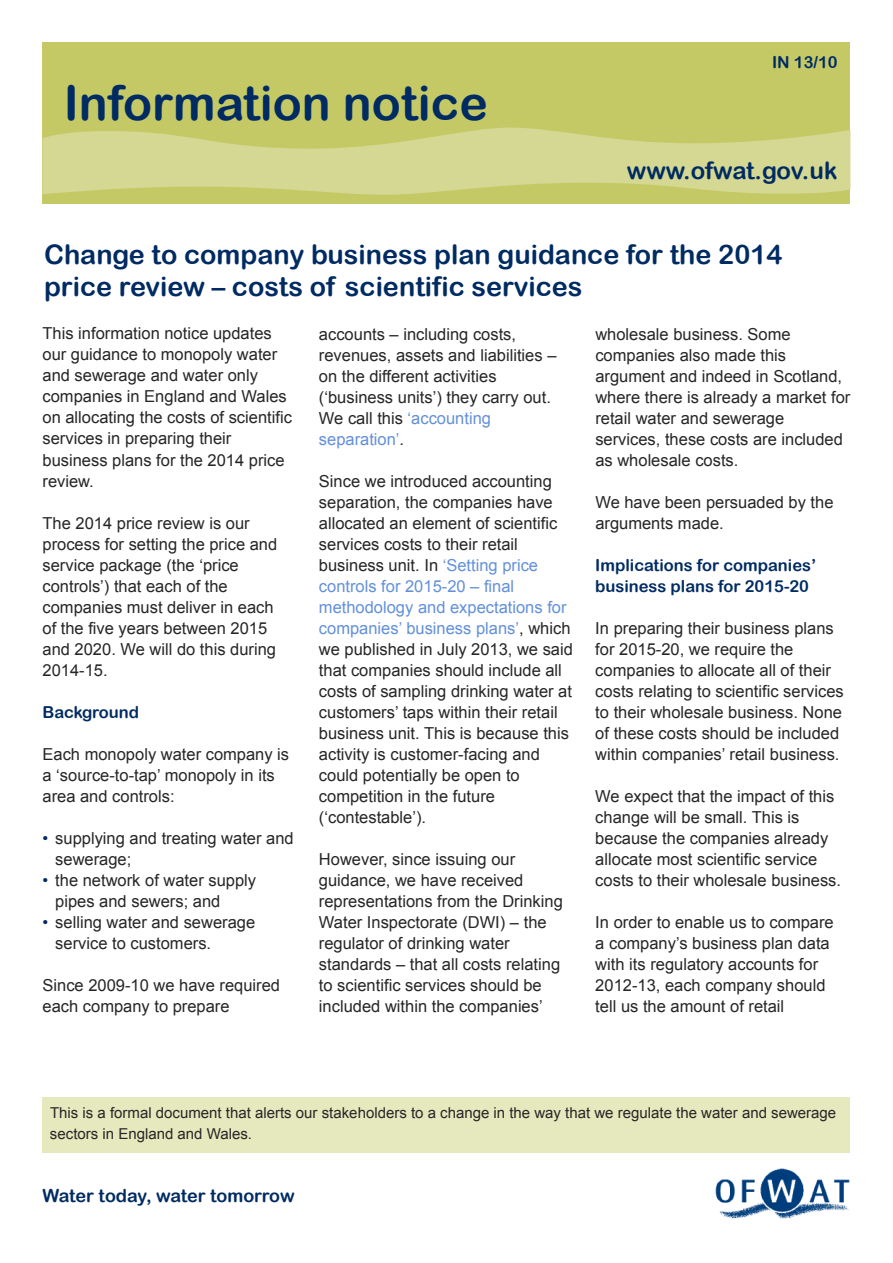
<style>
.page{position:relative;width:893px;height:1263px;background:#fff}
.page>*{position:absolute;margin:0;border:0;box-sizing:border-box;transform-origin:0 0}
.t1{font:48px "Arial Rounded MT Bold";color:#002b62}
.t2{font:27px/32.4px "Arial Rounded MT Bold";color:#002b62}
.t3{font:24px "Arial Rounded MT Bold";color:#002b62}
.t4{font:18px "Arial Rounded MT Bold";color:#002b62}
.t5{font:16.5px/21px "Arial";color:#272627}
.t6{font:16.5px/21px "Arial Rounded MT Bold";color:#002b62}
.t7{font:15px/21px "Arial";color:#272627}
.s1{color:#002b62}
.s2{color:#6390d9}
</style>
<div class="page">
<img style="left:715px;top:1168px;width:135px;height:51px">
<div style="left:43px;top:43px;width:807px;height:161px;background:#c4c966"></div>
<svg style="left:43px;top:127px;width:807px;height:68px;fill:#d5d892"></svg>
<div style="left:43px;top:1097px;width:807px;height:55px;background:#e6e8bd"></div>
<h1 class="t1" style="left:64px;top:75px;width:426px">Information notice</h1>
<h1 class="t6" style="left:772px;top:51px;width:67px">IN 13/10</h1>
<h3 class="t3" style="left:627px;top:156px;width:212px">www.ofwat.gov.uk</h3>
<h1 class="t2" style="left:44px;top:237px;width:740px">Change to company business plan guidance for the 2014 price review – costs of scientific services</h1>
<p class="t5" style="left:43px;top:323px;width:251px">This information notice updates our guidance to monopoly water and sewerage and water only companies in England and Wales on allocating the costs of scientific services in preparing their business plans for the 2014 price review.</p>
<p class="t5" style="left:43px;top:512px;width:236px">The 2014 price review is our process for setting the price and service package (the ‘price controls’) that each of the companies must deliver in each of the five years between 2015 and 2020. We will do this during<br>2014-15.</p>
<h2 class="t6" style="left:43px;top:701px;width:98px">Background</h2>
<p class="t5" style="left:43px;top:743px;width:248px">Each monopoly water company is a ‘source-to-tap’ monopoly in its area and controls:</p>
<p class="t5" style="left:55px;top:827px;width:240px;text-indent:-13px"><span class="s1">•</span> supplying and treating water and sewerage;</p>
<p class="t5" style="left:55px;top:869px;width:202px;text-indent:-13px"><span class="s1">•</span> the network of water supply pipes and sewers; and</p>
<p class="t5" style="left:55px;top:911px;width:201px;text-indent:-13px"><span class="s1">•</span> selling water and sewerage service to customers.</p>
<p class="t5" style="left:43px;top:974px;width:239px">Since 2009-10 we have required each company to prepare</p>
<p class="t5" style="left:319px;top:323px;width:239px">accounts – including costs, revenues, assets and liabilities – on the different activities (‘business units’) they carry out.<br>We call this <span class="s2">‘accounting separation’</span>.</p>
<p class="t5" style="left:319px;top:470px;width:256px">Since we introduced accounting separation, the companies have allocated an element of scientific services costs to their retail business unit. In <span class="s2">‘Setting price controls for 2015-20 – final methodology and expectations for companies’ business plans’</span>, which we published in July 2013, we said that companies should include all costs of sampling drinking water at customers’ taps within their retail business unit. This is because this activity is customer-facing and could potentially be open to competition in the future (‘contestable’).</p>
<p class="t5" style="left:319px;top:848px;width:245px">However, since issuing our guidance, we have received representations from the Drinking<br>Water Inspectorate (DWI) – the regulator of drinking water standards – that all costs relating to scientific services should be included within the companies’</p>
<p class="t5" style="left:595px;top:323px;width:256px">wholesale business. Some companies also made this argument and indeed in Scotland, where there is already a market for retail water and sewerage services, these costs are included as wholesale costs.</p>
<p class="t5" style="left:595px;top:491px;width:240px">We have been persuaded by the arguments made.</p>
<h2 class="t6" style="left:595px;top:554px;width:222px">Implications for companies’ business plans for 2015-20</h2>
<p class="t5" style="left:595px;top:617px;width:250px">In preparing their business plans for 2015-20, we require the companies to allocate all of their costs relating to scientific services to their wholesale business. None of these costs should be included within companies’ retail business.</p>
<p class="t5" style="left:595px;top:785px;width:247px">We expect that the impact of this change will be small. This is because the companies already allocate most scientific service costs to their wholesale business.</p>
<p class="t5" style="left:595px;top:911px;width:240px">In order to enable us to compare a company’s business plan data with its regulatory accounts for<br>2012-13, each company should tell us the amount of retail</p>
<p class="t7" style="left:50px;top:1102px;width:788px">This is a formal document that alerts our stakeholders to a change in the way that we regulate the water and sewerage sectors in England and Wales.</p>
<p class="t4" style="left:43px;top:1185px;width:254px">Water today, water tomorrow</p>
</div>
